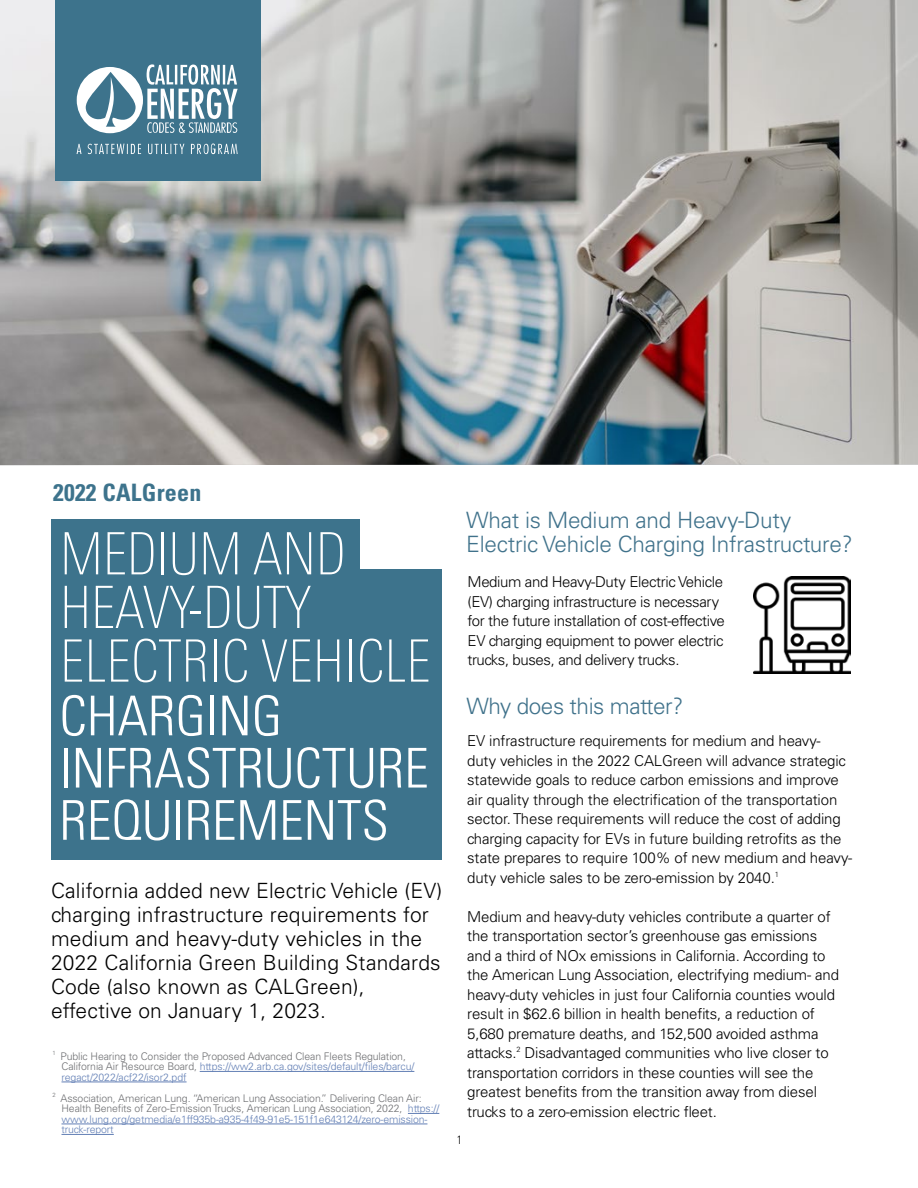
<style>
.page{position:relative;width:918px;height:1188px;background:#fff}
.page>*{position:absolute;margin:0;border:0;box-sizing:border-box;transform-origin:0 0}
.t1{font:100 condensed 58.35px/53.7px "Univers Next Pro";letter-spacing:-.02em;color:#fff}
.t2{font:300 condensed 54.9px/52.2px "Univers LT Std";color:#fff}
.t3{font:700 condensed 24px "Univers LT Std";letter-spacing:.01em;color:#3d738c}
.t4{font:300 22.5px/24px "Univers LT Std";letter-spacing:-.01em;color:#40728b}
.t5{font:300 21px/24px "Univers LT Std";letter-spacing:.01em;color:#000}
.t6{font:300 15px/19.5px "Univers LT Std";letter-spacing:-.01em;color:#000}
.t7{font:300 condensed 12px "Univers";color:#000}
.t8{font:300 10.5px/10.5px "Univers LT Std";letter-spacing:-.01em;color:#6d6e71}
.s1{color:#627fb5}
</style>
<div class="page">
<img style="left:0;top:0;width:918px;height:465px">
<div style="left:51px;top:520px;width:308px;height:70px;background:#3d738c"></div>
<div style="left:51px;top:569px;width:390px;height:291px;background:#3d738c"></div>
<div style="left:55px;top:0;width:206px;height:181px;background:#3d738c"></div>
<hr style="left:200px;top:1071px;width:214px;height:1px;background:#627fb5">
<hr style="left:62px;top:1082px;width:125px;height:1px;background:#627fb5">
<hr style="left:408px;top:1113px;width:31px;height:1px;background:#627fb5">
<hr style="left:62px;top:1124px;width:365px;height:1px;background:#627fb5">
<hr style="left:62px;top:1134px;width:52px;height:1px;background:#627fb5">
<svg style="left:77px;top:64px;width:161px;height:90px"></svg>
<img style="left:754px;top:577px;width:96px;height:96px">
<h3 class="t3" style="left:53px;top:478px;width:150px">2022 CALGreen</h3>
<h1 class="t1" style="left:59px;top:527px;width:373px">MEDIUM AND<br>HEAVY-DUTY<br>ELECTRIC VEHICLE</h1>
<h2 class="t2" style="left:59px;top:690px;width:371px">CHARGING<br>INFRASTRUCTURE<br>REQUIREMENTS</h2>
<h3 class="t5" style="left:51px;top:878px;width:393px">California added new Electric Vehicle (EV) charging infrastructure requirements for medium and heavy-duty vehicles in the 2022 California Green Building Standards Code (also known as CALGreen), effective on January 1, 2023.</h3>
<p class="t8" style="left:62px;top:1051px;width:354px;text-indent:-9px"><sup>1</sup> Public Hearing to Consider the Proposed Advanced Clean Fleets Regulation,<br>California Air Resource Board, <span class="s1">https://ww2.arb.ca.gov/sites/default/files/barcu/ regact/2022/acf22/isor2.pdf</span></p>
<p class="t8" style="left:62px;top:1093px;width:379px;text-indent:-9px"><sup>2</sup> Association, American Lung. “American Lung Association.” Delivering Clean Air:<br>Health Benefits of Zero-Emission Trucks, American Lung Association, 2022, <span class="s1">https:// www.lung.org/getmedia/e1ff935b-a935-4f49-91e5-151f1e643124/zero-emission&shy;truck-report</span></p>
<h3 class="t4" style="left:466px;top:508px;width:388px">What is Medium and Heavy-Duty<br>Electric Vehicle Charging Infrastructure?</h3>
<p class="t6" style="left:468px;top:572px;width:259px">Medium and Heavy-Duty Electric Vehicle (EV) charging infrastructure is necessary for the future installation of cost-effective EV charging equipment to power electric trucks, buses, and delivery trucks.</p>
<h3 class="t4" style="left:467px;top:694px;width:218px">Why does this matter?</h3>
<p class="t6" style="left:467px;top:731px;width:387px">EV infrastructure requirements for medium and heavy&shy;duty vehicles in the 2022 CALGreen will advance strategic statewide goals to reduce carbon emissions and improve air quality through the electrification of the transportation sector. These requirements will reduce the cost of adding charging capacity for EVs in future building retrofits as the state prepares to require 100% of new medium and heavy&shy;duty vehicle sales to be zero-emission by 2040.<sup>1</sup></p>
<p class="t6" style="left:467px;top:907px;width:373px">Medium and heavy-duty vehicles contribute a quarter of the transportation sector’s greenhouse gas emissions and a third of NOx emissions in California. According to the American Lung Association, electrifying medium- and heavy-duty vehicles in just four California counties would result in $62.6 billion in health benefits, a reduction of 5,680 premature deaths, and 152,500 avoided asthma attacks.<sup>2</sup> Disadvantaged communities who live closer to transportation corridors in these counties will see the greatest benefits from the transition away from diesel trucks to a zero-emission electric fleet.</p>
<p class="t7" style="left:457px;top:1133px;width:7px">1</p>
</div>
